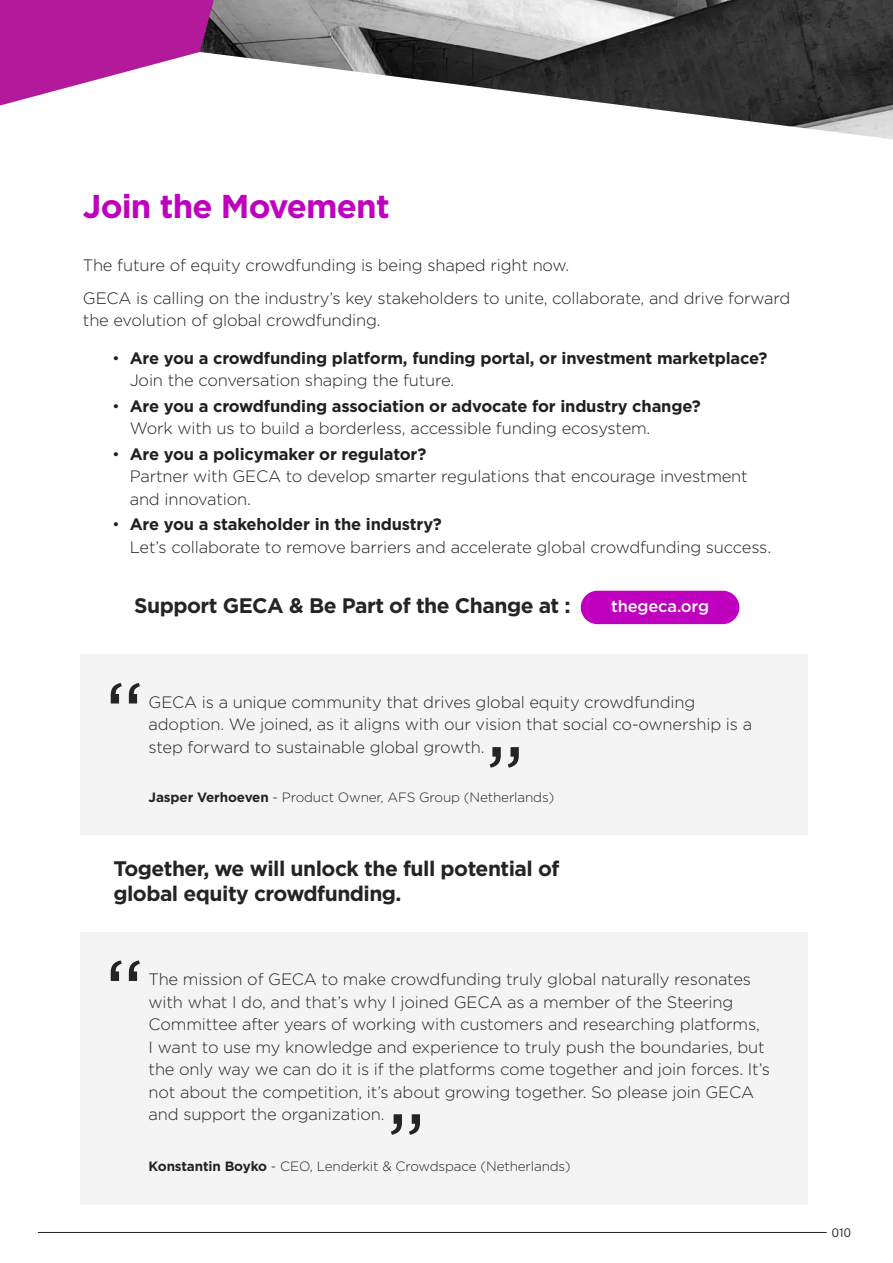
<style>
.page{position:relative;width:893px;height:1263px;background:#fff}
.page>*{position:absolute;margin:0;border:0;box-sizing:border-box;transform-origin:0 0}
.Paragraph_Style_1{font:700 33px "Gotham";letter-spacing:-.025em;color:#bf00bf}
.Paragraph_Style_1-2{font:700 21px/25.5px "Gotham";letter-spacing:-.025em;color:#242424}
.t1{font:300 16.5px/22.5px "Gotham";letter-spacing:-.01em;color:#242424}
.t2{font:300 16.5px/22.5px "Gotham";letter-spacing:-.01em;color:#231f20}
.t3{font:700 16.5px "Gotham";letter-spacing:-.01em;color:#231f20}
.t4{font:500 16.5px "Gotham";letter-spacing:-.01em;color:#fff}
.t5{font:300 13.5px "Gotham";letter-spacing:-.01em;color:#242424}
.t6{font:100 12px "Public Sans";color:#242424}
.s1{font-weight:300}
.s2{font-weight:700}
</style>
<div class="page">
<hr style="left:38px;top:1232px;width:789px;height:1px;background:#242424">
<img style="left:214px;top:0;width:679px;height:139px">
<svg style="left:0;top:0;width:214px;height:106px"></svg>
<div style="left:81px;top:655px;width:727px;height:180px;background:#f4f4f4"></div>
<svg style="left:490px;top:747px;width:29px;height:21px"></svg>
<svg style="left:111px;top:683px;width:29px;height:20px"></svg>
<div style="left:81px;top:932px;width:727px;height:272px;background:#f4f4f4"></div>
<svg style="left:391px;top:1114px;width:29px;height:21px"></svg>
<svg style="left:111px;top:960px;width:29px;height:21px"></svg>
<div style="left:581px;top:591px;width:158px;height:33px;background:#bf00bf;border-radius:17px"></div>
<p class="Paragraph_Style_1" style="left:83px;top:185px;width:308px">Join the Movement</p>
<p class="t2" style="left:83px;top:253px;width:488px">The future of equity crowdfunding is being shaped right now.</p>
<p class="t2" style="left:83px;top:286px;width:709px">GECA is calling on the industry’s key stakeholders to unite, collaborate, and drive forward the evolution of global crowdfunding.</p>
<p class="t3" style="left:112px;top:347px;width:657px"><span class="s1">•</span> Are you a crowdfunding platform, funding portal, or investment marketplace?</p>
<p class="t2" style="left:130px;top:369px;width:326px">Join the conversation shaping the future.</p>
<p class="t3" style="left:112px;top:395px;width:590px"><span class="s1">•</span> Are you a crowdfunding association or advocate for industry change?</p>
<p class="t2" style="left:130px;top:417px;width:522px">Work with us to build a borderless, accessible funding ecosystem.</p>
<p class="t3" style="left:112px;top:443px;width:316px"><span class="s1">•</span> Are you a policymaker or regulator?</p>
<p class="t2" style="left:130px;top:465px;width:620px">Partner with GECA to develop smarter regulations that encourage investment and innovation.</p>
<p class="t3" style="left:112px;top:514px;width:331px"><span class="s1">•</span> Are you a stakeholder in the industry?</p>
<p class="t2" style="left:130px;top:535px;width:643px">Let’s collaborate to remove barriers and accelerate global crowdfunding success.</p>
<p class="Paragraph_Style_1-2" style="left:134px;top:592px;width:438px">Support GECA &amp; Be Part of the Change at :</p>
<p class="t4" style="left:611px;top:595px;width:100px">thegeca.org</p>
<p class="t1" style="left:149px;top:690px;width:605px">GECA is a unique community that drives global equity crowdfunding adoption. We joined, as it aligns with our vision that social co-ownership is a step forward to sustainable global growth.</p>
<p class="t5" style="left:149px;top:788px;width:407px"><span class="s2">Jasper Verhoeven</span> - Product Owner, AFS Group (Netherlands)</p>
<p class="Paragraph_Style_1-2" style="left:113px;top:855px;width:448px">Together, we will unlock the full potential of global equity crowdfunding.</p>
<p class="t1" style="left:149px;top:968px;width:623px">The mission of GECA to make crowdfunding truly global naturally resonates with what I do, and that’s why I joined GECA as a member of the Steering Committee after years of working with customers and researching platforms,<br>I want to use my knowledge and experience to truly push the boundaries, but the only way we can do it is if the platforms come together and join forces. It’s not about the competition, it’s about growing together. So please join GECA and support the organization.</p>
<p class="t5" style="left:149px;top:1157px;width:424px"><span class="s2">Konstantin Boyko</span> - CEO, Lenderkit &amp; Crowdspace (Netherlands)</p>
<p class="t6" style="left:832px;top:1224px;width:21px">010</p>
</div>
